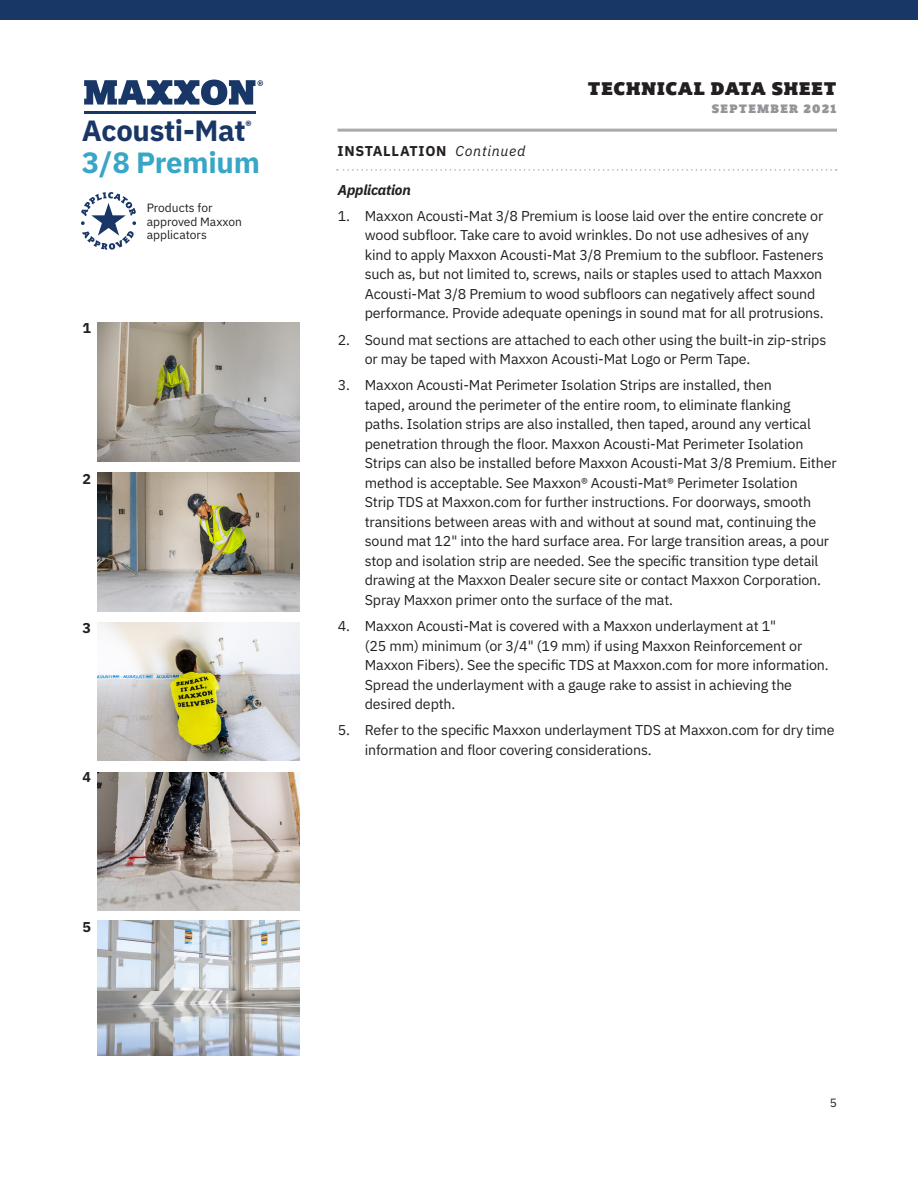
<style>
.page{position:relative;width:918px;height:1188px;background:#fff}
.page>*{position:absolute;margin:0;border:0;box-sizing:border-box;transform-origin:0 0}
.t1{font:700 29.25px/31.3px "IBM Plex Sans";letter-spacing:-.01em;color:#183666}
.t2{font:18px "Plume Ad";letter-spacing:.045em;color:#231f20}
.t3{font:14.25px/19.5px "IBM Plex Sans";letter-spacing:-.01em;color:#231f20}
.Body_All_Caps_Bold_T{font:700 14.25px "IBM Plex Sans";letter-spacing:.05em;color:#231f20}
.Body_Bulleted_Text{font:italic 700 14.25px "IBM Plex Sans";letter-spacing:-.01em;color:#231f20}
.Body_Text_9_5_13pt_p{font:700 14.25px "IBM Plex Sans";color:#231f20}
.t4{font:12px/13.5px "IBM Plex Sans";color:#231f20}
.t5{font:12px "Plume Ad";letter-spacing:.1em;color:#939598}
.s1{color:#38a6c6}
.s2{font-weight:400;font-style:italic}
</style>
<div class="page">
<svg style="left:337px;top:169px;width:500px;height:2px"></svg>
<img style="left:98px;top:323px;width:202px;height:138px">
<img style="left:98px;top:473px;width:202px;height:138px">
<img style="left:98px;top:622px;width:202px;height:139px">
<img style="left:98px;top:772px;width:202px;height:138px">
<img style="left:98px;top:920px;width:202px;height:136px">
<hr style="left:338px;top:129px;width:499px;height:3px;background:#a8a9ad">
<svg style="left:84px;top:80px;width:179px;height:25px"></svg>
<svg style="left:81px;top:192px;width:55px;height:58px"></svg>
<hr style="left:84px;top:111px;width:172px;height:3px;background:#183666">
<div style="left:0;top:0;width:918px;height:20px;background:#183666"></div>
<h1 class="t1" style="left:82px;top:113px;width:180px">Acousti-Mat<sup>®<br></sup><span class="s1">3/8 Premium</span></h1>
<p class="Body_Text_9_5_13pt_p" style="left:82px;top:317px;width:10px">1</p>
<p class="Body_Text_9_5_13pt_p" style="left:82px;top:467px;width:10px">2</p>
<p class="Body_Text_9_5_13pt_p" style="left:82px;top:616px;width:10px">3</p>
<p class="Body_Text_9_5_13pt_p" style="left:82px;top:765px;width:10px">4</p>
<p class="Body_Text_9_5_13pt_p" style="left:82px;top:915px;width:10px">5</p>
<p class="t4" style="left:147px;top:200px;width:97px">Products for approved Maxxon applicators</p>
<p class="Body_All_Caps_Bold_T" style="left:338px;top:139px;width:190px">INSTALLATION <span class="s2">Continued</span></p>
<p class="t2" style="left:588px;top:77px;width:250px">TECHNICAL DATA SHEET</p>
<p class="t5" style="left:712px;top:101px;width:126px">SEPTEMBER 2021</p>
<p class="Body_Bulleted_Text" style="left:338px;top:178px;width:75px">Application</p>
<p class="t3" style="left:365px;top:205px;width:461px;text-indent:-27px">1. Maxxon Acousti-Mat 3/8 Premium is loose laid over the entire concrete or wood subfloor. Take care to avoid wrinkles. Do not use adhesives of any kind to apply Maxxon Acousti-Mat 3/8 Premium to the subfloor. Fasteners such as, but not limited to, screws, nails or staples used to attach Maxxon Acousti-Mat 3/8 Premium to wood subfloors can negatively affect sound performance. Provide adequate openings in sound mat for all protrusions.</p>
<p class="t3" style="left:365px;top:329px;width:463px;text-indent:-27px">2. Sound mat sections are attached to each other using the built-in zip-strips or may be taped with Maxxon Acousti-Mat Logo or Perm Tape.</p>
<p class="t3" style="left:365px;top:374px;width:473px;text-indent:-27px">3. Maxxon Acousti-Mat Perimeter Isolation Strips are installed, then<br>taped, around the perimeter of the entire room, to eliminate flanking<br>paths. Isolation strips are also installed, then taped, around any vertical penetration through the floor. Maxxon Acousti-Mat Perimeter Isolation Strips can also be installed before Maxxon Acousti-Mat 3/8 Premium. Either method is acceptable. See Maxxon® Acousti-Mat® Perimeter Isolation<br>Strip TDS at Maxxon.com for further instructions. For doorways, smooth transitions between areas with and without at sound mat, continuing the sound mat 12" into the hard surface area. For large transition areas, a pour stop and isolation strip are needed. See the specific transition type detail drawing at the Maxxon Dealer secure site or contact Maxxon Corporation.<br>Spray Maxxon primer onto the surface of the mat.</p>
<p class="t3" style="left:365px;top:615px;width:466px;text-indent:-27px">4. Maxxon Acousti-Mat is covered with a Maxxon underlayment at 1"<br>(25 mm) minimum (or 3/4" (19 mm) if using Maxxon Reinforcement or Maxxon Fibers). See the specific TDS at Maxxon.com for more information.<br>Spread the underlayment with a gauge rake to assist in achieving the desired depth.</p>
<p class="t3" style="left:365px;top:719px;width:471px;text-indent:-27px">5. Refer to the specific Maxxon underlayment TDS at Maxxon.com for dry time information and floor covering considerations.</p>
<p class="t4" style="left:830px;top:1095px;width:9px">5</p>
</div>
